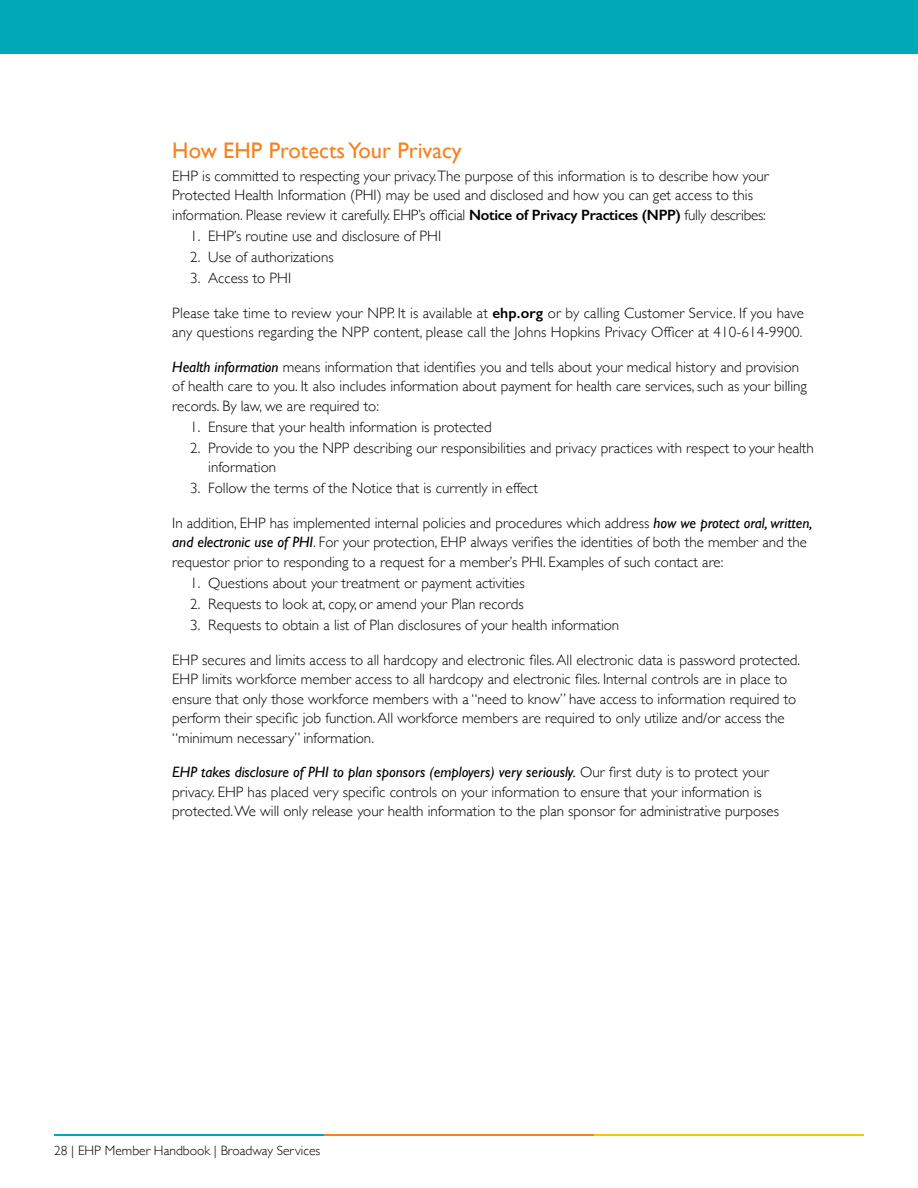
<style>
.page{position:relative;width:918px;height:1188px;background:#fff}
.page>*{position:absolute;margin:0;border:0;box-sizing:border-box;transform-origin:0 0}
.L2_Heading{font:22.5px "Gill Sans";color:#f58220}
.L1_Body_Text{font:300 15px/19.5px "Gill Sans";color:#000}
.L1_First_Paragraph{font:300 15px/19.5px "Gill Sans";color:#000}
.t1{font:300 13.5px "Gill Sans";color:#000}
.s1{font-weight:600}
.s2{font-weight:400;font-style:italic}
</style>
<div class="page">
<div style="left:0;top:0;width:918px;height:54px;background:#00a9b7"></div>
<hr style="left:54px;top:1134px;width:270px;height:2px;background:#00a9b7">
<hr style="left:594px;top:1134px;width:270px;height:2px;background:#f9c606">
<hr style="left:324px;top:1134px;width:270px;height:2px;background:#f58220">
<p class="L2_Heading" style="left:172px;top:138px;width:291px">How EHP Protects Your Privacy</p>
<p class="L1_First_Paragraph" style="left:172px;top:166px;width:598px">EHP is committed to respecting your privacy.The purpose of this information is to describe how your<br>Protected Health Information (PHI) may be used and disclosed and how you can get access to this information. Please review it carefully. EHP’s official <span class="s1">Notice of Privacy Practices (NPP)</span> fully describes:</p>
<p class="L1_Body_Text" style="left:190px;top:226px;width:252px">1. EHP’s routine use and disclosure of PHI</p>
<p class="L1_Body_Text" style="left:190px;top:247px;width:145px">2. Use of authorizations</p>
<p class="L1_Body_Text" style="left:190px;top:268px;width:102px">3. Access to PHI</p>
<p class="L1_Body_Text" style="left:172px;top:302px;width:633px">Please take time to review your NPP. It is available at <span class="s1">ehp.org</span> or by calling Customer Service. If you have any questions regarding the NPP content, please call the Johns Hopkins Privacy Officer at 410-614-9900.</p>
<p class="L1_Body_Text" style="left:172px;top:356px;width:636px"><span class="s2">Health information</span> means information that identifies you and tells about your medical history and provision of health care to you. It also includes information about payment for health care services, such as your billing records. By law, we are required to:</p>
<p class="L1_Body_Text" style="left:190px;top:416px;width:303px">1. Ensure that your health information is protected</p>
<p class="L1_Body_Text" style="left:208px;top:437px;width:607px;text-indent:-18px">2. Provide to you the NPP describing our responsibilities and privacy practices with respect to your health information</p>
<p class="L1_Body_Text" style="left:190px;top:478px;width:349px">3. Follow the terms of the Notice that is currently in effect</p>
<p class="L1_Body_Text" style="left:172px;top:513px;width:642px">In addition, EHP has implemented internal policies and procedures which address <span class="s2">how we protect oral, written, and electronic use of PHI</span>. For your protection, EHP always verifies the identities of both the member and the requestor prior to responding to a request for a member’s PHI. Examples of such contact are:</p>
<p class="L1_Body_Text" style="left:190px;top:573px;width:336px">1. Questions about your treatment or payment activities</p>
<p class="L1_Body_Text" style="left:190px;top:594px;width:335px">2. Requests to look at, copy, or amend your Plan records</p>
<p class="L1_Body_Text" style="left:190px;top:615px;width:431px">3. Requests to obtain a list of Plan disclosures of your health information</p>
<p class="L1_Body_Text" style="left:172px;top:649px;width:629px">EHP secures and limits access to all hardcopy and electronic files. All electronic data is password protected.<br>EHP limits workforce member access to all hardcopy and electronic files. Internal controls are in place to ensure that only those workforce members with a “need to know” have access to information required to perform their specific job function. All workforce members are required to only utilize and/or access the “minimum necessary” information.</p>
<p class="L1_Body_Text" style="left:172px;top:762px;width:608px"><span class="s2">EHP takes disclosure of PHI to plan sponsors (employers) very seriously.</span> Our first duty is to protect your privacy. EHP has placed very specific controls on your information to ensure that your information is protected. We will only release your health information to the plan sponsor for administrative purposes</p>
<p class="t1" style="left:54px;top:1140px;width:268px">28 | EHP Member Handbook | Broadway Services</p>
</div>
